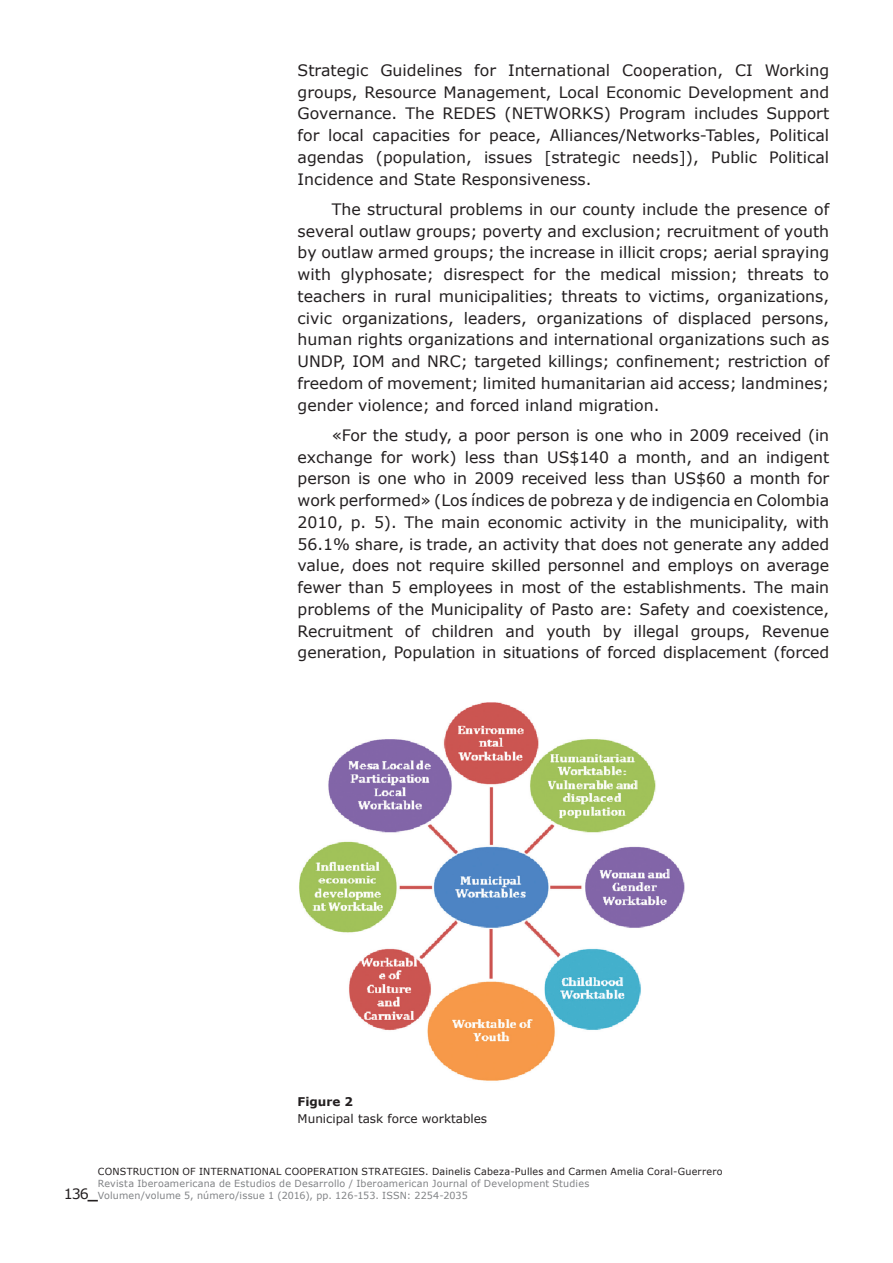
<style>
.page{position:relative;width:893px;height:1263px;background:#fff}
.page>*{position:absolute;margin:0;border:0;box-sizing:border-box;transform-origin:0 0}
.t1{font:15.75px/21.8px "Verdana";color:#231f20;text-align:justify}
.t2{font:14.25px "Verdana";color:#231f20}
.t3{font:12px "Verdana";color:#231f20}
.t4{font:700 12px "Verdana";color:#231f20}
.t5{font:9.75px/12px "Verdana";letter-spacing:.02em;color:#808285}
.t6{font:9.75px "Verdana";letter-spacing:.025em;color:#231f20}
.s1{font-weight:700}
</style>
<div class="page">
<img style="left:299px;top:702px;width:386px;height:379px">
<p class="t1" style="left:298px;top:59px;width:533px">Strategic Guidelines for International Cooperation, CI Working groups, Resource Management, Local Economic Development and Governance. The REDES (NETWORKS) Program includes Support for local capacities for peace, Alliances/Networks-Tables, Political agendas (population, issues [strategic needs]), Public Political Incidence and State Responsiveness.</p>
<p class="t1" style="left:298px;top:198px;width:533px;text-indent:34px">The structural problems in our county include the presence of several outlaw groups; poverty and exclusion; recruitment of youth by outlaw armed groups; the increase in illicit crops; aerial spraying with glyphosate; disrespect for the medical mission; threats to teachers in rural municipalities; threats to victims, organizations, civic organizations, leaders, organizations of displaced persons, human rights organizations and international organizations such as UNDP, IOM and NRC; targeted killings; confinement; restriction of freedom of movement; limited humanitarian aid access; landmines; gender violence; and forced inland migration.</p>
<p class="t1" style="left:298px;top:424px;width:533px;text-indent:34px">«For the study, a poor person is one who in 2009 received (in exchange for work) less than US$140 a month, and an indigent person is one who in 2009 received less than US$60 a month for work performed» (Los índices de pobreza y de indigencia en Colombia 2010, p. 5). The main economic activity in the municipality, with 56.1% share, is trade, an activity that does not generate any added value, does not require skilled personnel and employs on average fewer than 5 employees in most of the establishments. The main problems of the Municipality of Pasto are: Safety and coexistence, Recruitment of children and youth by illegal groups, Revenue generation, Population in situations of forced displacement (forced</p>
<p class="t4" style="left:298px;top:1094px;width:57px">Figure 2</p>
<p class="t3" style="left:298px;top:1111px;width:191px">Municipal task force worktables</p>
<p class="t6" style="left:98px;top:1165px;width:626px">CONSTRUCTION OF INTERNATIONAL COOPERATION STRATEGIES. Dainelis Cabeza-Pulles and Carmen Amelia Coral-Guerrero</p>
<p class="t5" style="left:98px;top:1177px;width:493px">Revista Iberoamericana de Estudios de Desarrollo / Iberoamerican Journal of Development Studies<br>Volumen/volume 5, número/issue 1 (2016), pp. 126-153. ISSN: 2254-2035</p>
<p class="t2" style="left:64px;top:1185px;width:36px">136<span class="s1">_</span></p>
</div>
